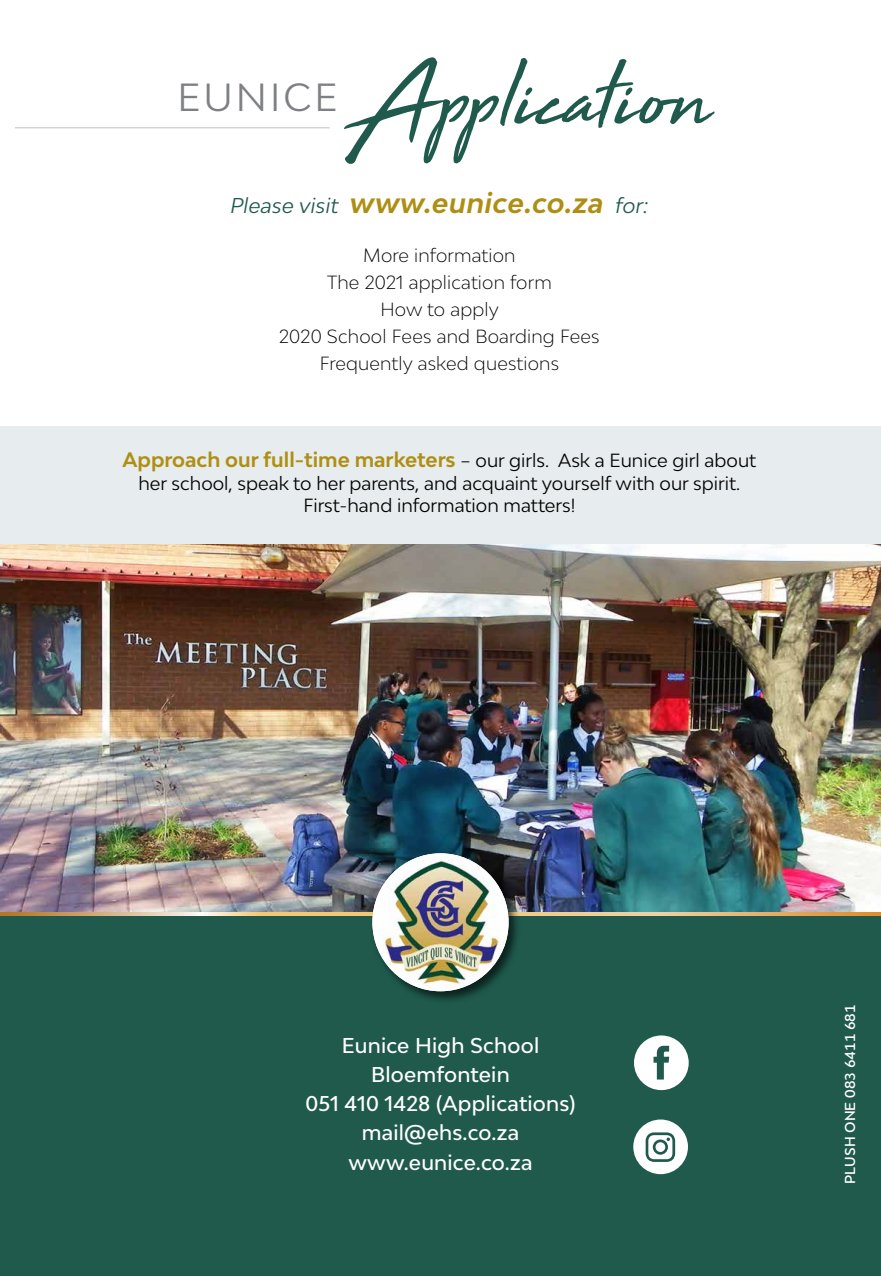
<style>
.page{position:relative;width:881px;height:1276px;background:#fff}
.page>*{position:absolute;margin:0;border:0;box-sizing:border-box;transform-origin:0 0}
.t1{font:105.3px "High Tide";color:#1f5a4d}
.t2{font:37.12px "Bw Modelica";letter-spacing:.08em;color:#7e8083}
.t3{font:italic 700 27px "Bw Modelica";letter-spacing:.02em;color:#ae8f13}
.t4{font:500 20.25px/29.2px "Bw Modelica";letter-spacing:.01em;color:#fff;text-align:center}
.t5{font:700 19.8px "Bw Modelica";color:#ae8f13}
.t6{font:300 18px/27px "Bw Modelica";letter-spacing:.01em;color:#000;text-align:center}
.t7{font:18px/22.5px "Bw Modelica";color:#000;text-align:center}
.t8{font:500 13.5px "Skola Sans";color:#fff}
.s1{font-weight:400;font-size:20.25px;color:#1f5a4d}
.s2{font-weight:400;font-size:18px;color:#000}
</style>
<div class="page">
<div style="left:0;top:426px;width:880px;height:477px;background:#e7edee"></div>
<div style="left:0;top:912px;width:880px;height:364px;background:#1f5a4d"></div>
<img style="left:0;top:544px;width:880px;height:368px">
<hr style="left:15px;top:127px;width:314px;height:1px;background:#bcbec0">
<svg style="left:0;top:912px;width:880px;height:3px;background:#e6bc80"></svg>
<div style="left:370px;top:851px;width:151px;height:153px;background:#000;opacity:.62"></div>
<img style="left:372px;top:853px;width:136px;height:138px">
<svg style="left:634px;top:1035px;width:54px;height:55px"></svg>
<svg style="left:633px;top:1119px;width:54px;height:55px"></svg>
<h2 class="t2" style="left:177px;top:73px;width:162px">EUNICE</h2>
<h1 class="t1" style="left:349px;top:25px;width:362px">Application</h1>
<h3 class="t3" style="left:230px;top:185px;width:419px"><span class="s1">Please visit</span> www.eunice.co.za <span class="s1">for:</span></h3>
<p class="t6" style="left:279px;top:242px;width:322px">More information<br>The 2021 application form<br>How to apply<br>2020 School Fees and Boarding Fees<br>Frequently asked questions</p>
<p class="t5" style="left:122px;top:447px;width:635px">Approach our full-time marketers <span class="s2">– our girls. Ask a Eunice girl about</span></p>
<p class="t7" style="left:138px;top:471px;width:603px">her school, speak to her parents, and acquaint yourself with our spirit.<br>First-hand information matters!</p>
<p class="t4" style="left:305px;top:1030px;width:271px">Eunice High School<br>Bloemfontein<br>051 410 1428 (Applications) mail@ehs.co.za www.eunice.co.za</p>
<p class="t8" style="left:841px;top:1184px;width:181px;rotate:-90deg">PLUSH ONE 083 6411 681</p>
</div>
